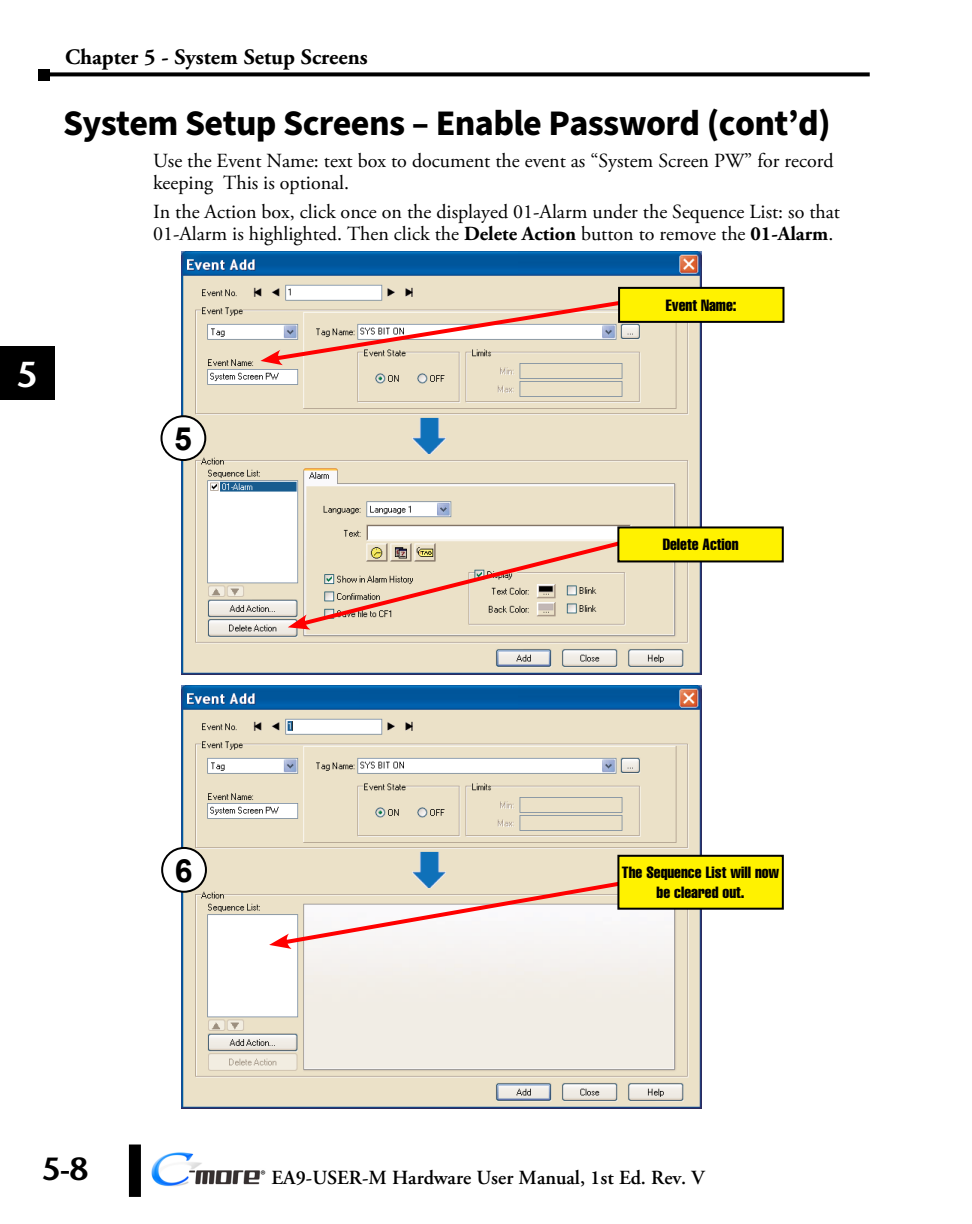
<style>
.page{position:relative;width:972px;height:1224px;background:#fff}
.page>*{position:absolute;margin:0;border:0;box-sizing:border-box;transform-origin:0 0}
.t1{font:700 36px "Source Sans Pro";letter-spacing:-.02em;color:#000}
.t2{font:600 36px "Stone Sans Std";color:#fff}
.t3{font:600 32px "Stone Sans Std";color:#000}
.t4{font:700 32px "Arial";color:#000}
.t5{font:700 22px "Adobe Garamond Pro";color:#000}
.t6{font:20px/22px "Adobe Garamond Pro";color:#000}
.t7{font:600 20px "Adobe Garamond Pro";color:#000}
.t8{font:16px/19.2px "Helvetica LT Std Comp";color:#000;text-align:center}
.t9{font:12.6px "Myriad Pro";color:#000}
.s1{font-weight:700}
</style>
<div class="page">
<svg style="left:50px;top:72px;width:820px;height:4px;background:#1a1a1a"></svg>
<div style="left:129px;top:1145px;width:12px;height:52px;background:#000"></div>
<div style="left:38px;top:69px;width:12px;height:11px;background:#000"></div>
<img style="left:151px;top:1152px;width:109px;height:34px">
<div style="left:0;top:346px;width:54px;height:54px;background:#000"></div>
<img style="left:181px;top:251px;width:521px;height:423px">
<svg style="left:260px;top:297px;width:371px;height:68px;background:#e7d1c1"></svg>
<svg style="left:288px;top:538px;width:340px;height:92px;background:#e3d0bb"></svg>
<div style="left:619px;top:288px;width:165px;height:34px;background:#fff200"></div>
<div style="left:618px;top:287px;width:166px;height:36px;border:2px solid #000"></div>
<div style="left:618px;top:527px;width:165px;height:34px;background:#fff200"></div>
<div style="left:617px;top:526px;width:167px;height:36px;border:2px solid #000"></div>
<div style="left:161px;top:416px;width:44px;height:44px;background:#fff;border-radius:50%"></div>
<div style="left:160px;top:415px;width:46px;height:46px;border:2px solid #000;border-radius:50%"></div>
<img style="left:181px;top:686px;width:521px;height:423px">
<svg style="left:269px;top:878px;width:359px;height:71px"></svg>
<div style="left:618px;top:856px;width:165px;height:53px;background:#fff200"></div>
<div style="left:617px;top:855px;width:167px;height:55px;border:2px solid #000"></div>
<div style="left:162px;top:848px;width:44px;height:44px;background:#fff;border-radius:50%"></div>
<div style="left:161px;top:847px;width:46px;height:46px;border:2px solid #000;border-radius:50%"></div>
<p class="t5" style="left:65px;top:44px;width:304px">Chapter 5 - System Setup Screens</p>
<h1 class="t1" style="left:63px;top:99px;width:769px">System Setup Screens – Enable Password (cont’d)</h1>
<p class="t6" style="left:153px;top:150px;width:682px">Use the Event Name: text box to document the event as “System Screen PW” for record keeping This is optional.</p>
<p class="t6" style="left:153px;top:202px;width:689px">In the Action box, click once on the displayed 01-Alarm under the Sequence List: so that<br>01-Alarm is highlighted. Then click the <span class="s1">Delete Action</span> button to remove the <span class="s1">01-Alarm</span>.</p>
<h1 class="t2" style="left:17px;top:352px;width:22px">5</h1>
<h2 class="t4" style="left:174px;top:416px;width:19px">5</h2>
<p class="t8" style="left:666px;top:295px;width:72px">Event Name:</p>
<p class="t8" style="left:663px;top:535px;width:77px">Delete Action</p>
<h2 class="t4" style="left:175px;top:848px;width:19px">6</h2>
<p class="t8" style="left:622px;top:863px;width:159px">The Sequence List will now be cleared out.</p>
<h2 class="t3" style="left:42px;top:1150px;width:48px">5-8</h2>
<p class="t9" style="left:261px;top:1167px;width:7px">®</p>
<p class="t7" style="left:272px;top:1167px;width:434px">EA9-USER-M Hardware User Manual, 1st Ed. Rev. V</p>
</div>
